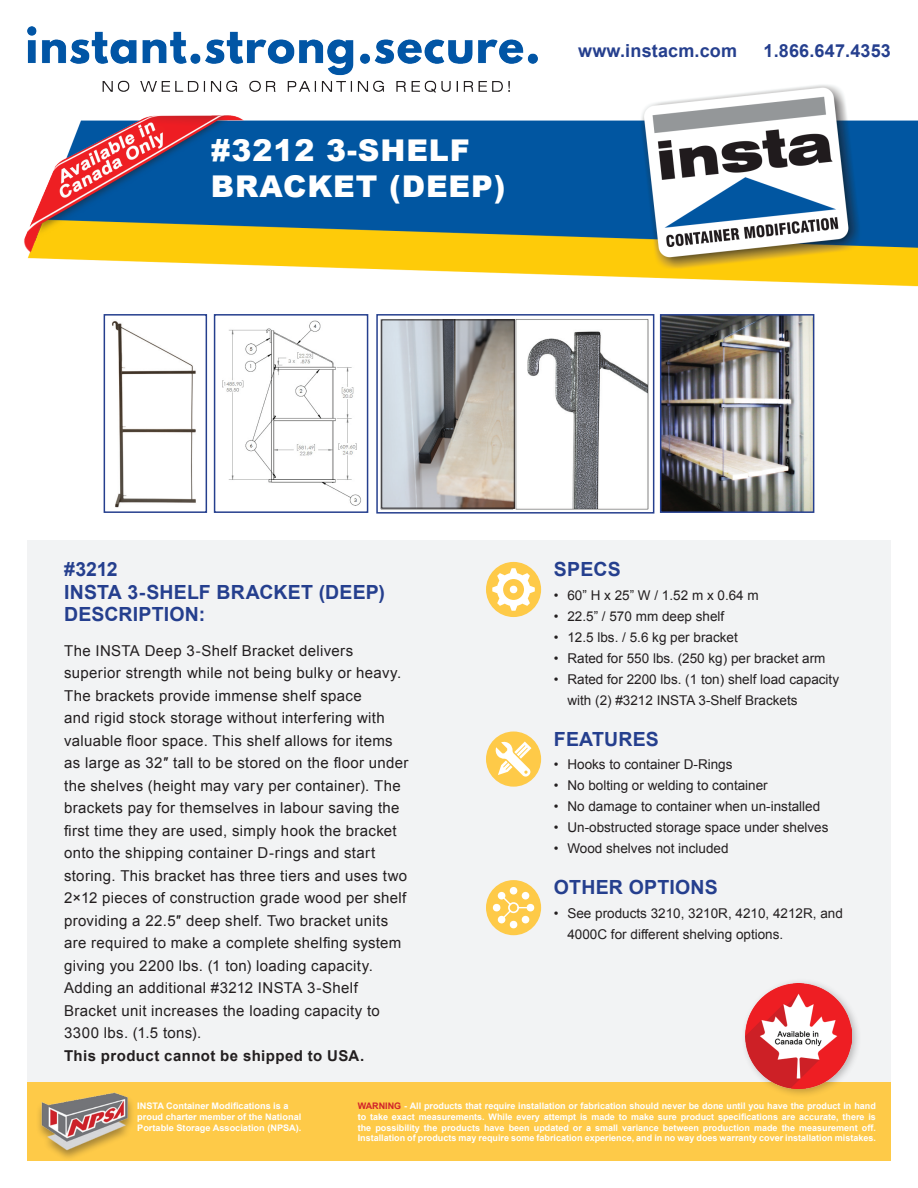
<style>
.page{position:relative;width:918px;height:1188px;background:#fff}
.page>*{position:absolute;margin:0;border:0;box-sizing:border-box;transform-origin:0 0}
.t1{font:900 30px/36px "Arial";letter-spacing:.03em;color:#fff}
.t2{font:700 19.5px/22.5px "Arial";letter-spacing:.01em;color:#253f8e}
.t3{font:700 18px "Arial";letter-spacing:.01em;color:#253f8e}
.t4{font:15px/22.5px "Arial";letter-spacing:.025em;color:#231f20}
.t5{font:700 15px "Arial";letter-spacing:.025em;color:#231f20}
.t6{font:13.5px/21px "Arial";color:#231f20}
.t7{font:700 9px/10.8px "Arial";color:#fff}
.s1{color:#d1232a}
</style>
<div class="page">
<img style="left:27px;top:85px;width:891px;height:202px">
<div style="left:27px;top:540px;width:864px;height:543px;background:#f2f3f4"></div>
<div style="left:27px;top:1083px;width:864px;height:78px;background:#feca48"></div>
<div style="left:35px;top:1092px;width:100px;height:69px;background:#231f20;opacity:.4"></div>
<img style="left:37px;top:1092px;width:91px;height:63px">
<img style="left:27px;top:27px;width:511px;height:66px">
<div style="left:486px;top:732px;width:55px;height:55px;background:#feca48;border-radius:50%"></div>
<svg style="left:495px;top:741px;width:36px;height:36px"></svg>
<div style="left:486px;top:562px;width:55px;height:55px;background:#feca48;border-radius:50%"></div>
<svg style="left:492px;top:568px;width:43px;height:43px"></svg>
<div style="left:486px;top:880px;width:55px;height:55px;background:#feca48;border-radius:50%"></div>
<svg style="left:492px;top:887px;width:43px;height:42px"></svg>
<img style="left:659px;top:314px;width:156px;height:199px">
<svg style="left:103px;top:314px;width:266px;height:199px"></svg>
<svg style="left:376px;top:314px;width:279px;height:200px"></svg>
<img style="left:384px;top:322px;width:128px;height:184px">
<img style="left:24px;top:115px;width:220px;height:137px">
<div style="left:741px;top:978px;width:120px;height:120px;background:#231f20;opacity:.3"></div>
<img style="left:746px;top:983px;width:106px;height:106px">
<h1 class="t1" style="left:211px;top:131px;width:296px">#3212 3-SHELF<br>BRACKET (DEEP)</h1>
<p class="t3" style="left:578px;top:39px;width:160px">www.instacm.com</p>
<p class="t3" style="left:764px;top:39px;width:129px">1.866.647.4353</p>
<h2 class="t2" style="left:64px;top:559px;width:322px">#3212<br>INSTA 3-SHELF BRACKET (DEEP)<br>DESCRIPTION:</h2>
<p class="t4" style="left:64px;top:639px;width:346px">The INSTA Deep 3-Shelf Bracket delivers superior strength while not being bulky or heavy.<br>The brackets provide immense shelf space<br>and rigid stock storage without interfering with valuable floor space. This shelf allows for items as large as 32″ tall to be stored on the floor under the shelves (height may vary per container). The brackets pay for themselves in labour saving the first time they are used, simply hook the bracket onto the shipping container D-rings and start storing. This bracket has three tiers and uses two 2×12 pieces of construction grade wood per shelf providing a 22.5″ deep shelf. Two bracket units are required to make a complete shelfing system giving you 2200 lbs. (1 ton) loading capacity.<br>Adding an additional #3212 INSTA 3-Shelf Bracket unit increases the loading capacity to 3300 lbs. (1.5 tons).</p>
<p class="t5" style="left:64px;top:1045px;width:302px">This product cannot be shipped to USA.</p>
<h2 class="t2" style="left:554px;top:559px;width:68px">SPECS</h2>
<p class="t6" style="left:554px;top:584px;width:206px">• 60” H x 25” W / 1.52 m x 0.64 m</p>
<p class="t6" style="left:554px;top:605px;width:172px">• 22.5” / 570 mm deep shelf</p>
<p class="t6" style="left:554px;top:626px;width:185px">• 12.5 lbs. / 5.6 kg per bracket</p>
<p class="t6" style="left:554px;top:647px;width:273px">• Rated for 550 lbs. (250 kg) per bracket arm</p>
<p class="t6" style="left:567px;top:668px;width:273px;text-indent:-14px">• Rated for 2200 lbs. (1 ton) shelf load capacity with (2) #3212 INSTA 3-Shelf Brackets</p>
<h2 class="t2" style="left:554px;top:728px;width:107px">FEATURES</h2>
<p class="t6" style="left:554px;top:754px;width:180px">• Hooks to container D-Rings</p>
<p class="t6" style="left:554px;top:775px;width:215px">• No bolting or welding to container</p>
<p class="t6" style="left:554px;top:796px;width:268px">• No damage to container when un-installed</p>
<p class="t6" style="left:554px;top:817px;width:276px">• Un-obstructed storage space under shelves</p>
<p class="t6" style="left:554px;top:838px;width:176px">• Wood shelves not included</p>
<h2 class="t2" style="left:554px;top:877px;width:165px">OTHER OPTIONS</h2>
<p class="t6" style="left:567px;top:903px;width:277px;text-indent:-14px">• See products 3210, 3210R, 4210, 4212R, and<br>4000C for different shelving options.</p>
<p class="t7" style="left:137px;top:1101px;width:166px">INSTA Container Modifications is a proud charter member of the National<br>Portable Storage Association (NPSA).</p>
<p class="t7" style="left:358px;top:1101px;width:520px;text-align:justify"><span class="s1">WARNING</span> - All products that require installation or fabrication should never be done until you have the product in hand to take exact measurements. While every attempt is made to make sure product specifications are accurate, there is the possibility the products have been updated or a small variance between production made the measurement off.<br>Installation of products may require some fabrication experience, and in no way does warranty cover installation mistakes.</p>
</div>
